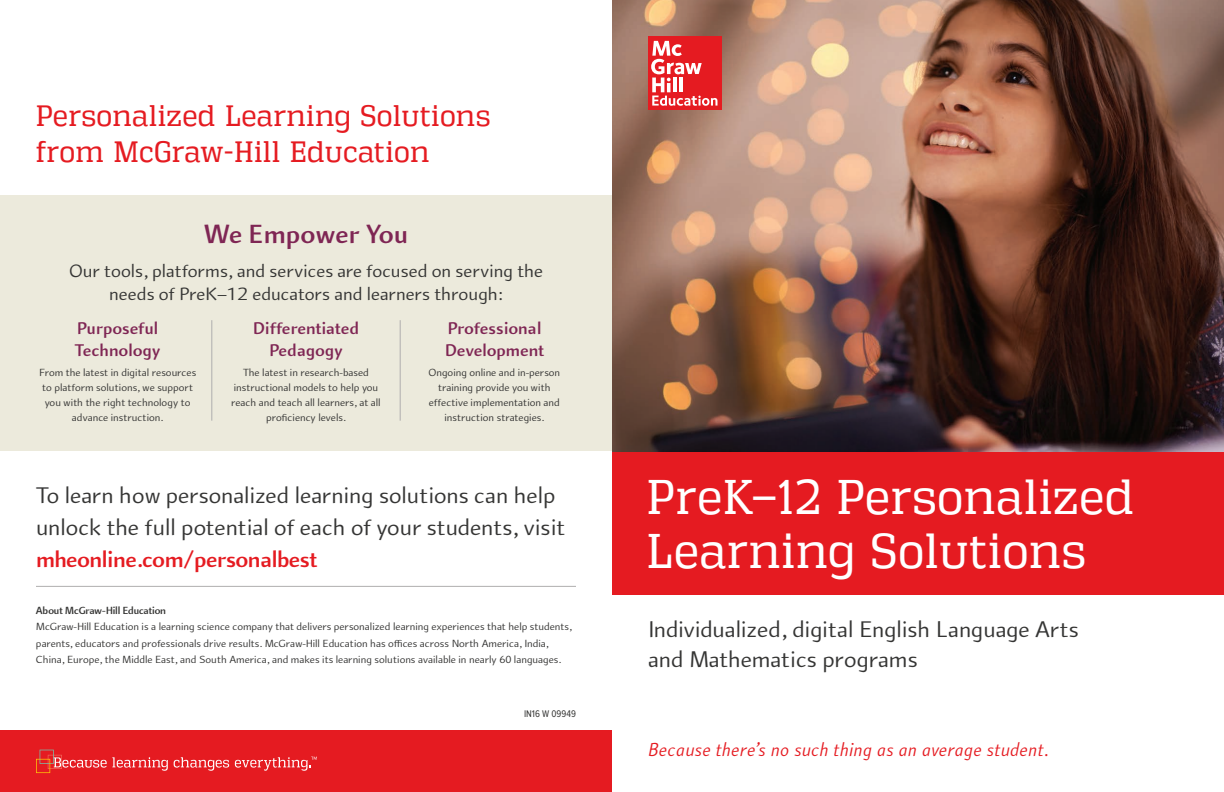
<style>
.page{position:relative;width:1224px;height:792px;background:#fff}
.page>*{position:absolute;margin:0;border:0;box-sizing:border-box;transform-origin:0 0}
.t1{font:48px/54px "Vectipede Bk";letter-spacing:.03em;color:#fff}
.t2{font:29px/36px "Vectipede Bk";letter-spacing:.03em;color:#e51b21}
.t3{font:700 28px "Arum Sans";letter-spacing:.025em;color:#7f2654}
.t4{font:24px/32px "Arum Sans";color:#353534}
.t5{font:italic 20px "Arum Sans";letter-spacing:.02em;color:#e51b21}
.t6{font:19px/23px "Arum Sans";color:#353534;text-align:center}
.t7{font:700 18px/22px "Arum Sans";letter-spacing:.025em;color:#7f2654}
.t8{font:11px/15px "Arum Sans";color:#353534;text-align:center}
.t9{font:700 11px "Arum Sans";letter-spacing:-.01em;color:#353534}
.t10{font:10px "Proxima Nova Cond";color:#353534}
.s1{font-weight:700;color:#e51b21}
</style>
<div class="page">
<div style="left:612px;top:433px;width:612px;height:162px;background:#e51b21"></div>
<div style="left:0;top:731px;width:612px;height:61px;background:#e51b21"></div>
<img style="left:612px;top:0;width:612px;height:451px">
<div style="left:648px;top:36px;width:74px;height:74px;background:#e51b21"></div>
<svg style="left:651px;top:41px;width:67px;height:65px"></svg>
<div style="left:0;top:195px;width:612px;height:256px;background:#eceadc"></div>
<hr style="left:400px;top:320px;width:1px;height:101px;background:#afaeae">
<hr style="left:211px;top:320px;width:1px;height:101px;background:#afaeae">
<hr style="left:36px;top:586px;width:540px;height:1px;background:#afaeae">
<svg style="left:36px;top:750px;width:132px;height:23px"></svg>
<svg style="left:174px;top:757px;width:55px;height:14px"></svg>
<svg style="left:235px;top:757px;width:82px;height:14px"></svg>
<p class="t2" style="left:36px;top:97px;width:456px">Personalized Learning Solutions from McGraw-Hill Education</p>
<p class="t3" style="left:204px;top:218px;width:206px">We Empower You</p>
<p class="t6" style="left:69px;top:260px;width:475px">Our tools, platforms, and services are focused on serving the needs of PreK–12 educators and learners through:</p>
<p class="t7" style="left:75px;top:317px;width:87px">Purposeful<br>Technology</p>
<p class="t8" style="left:39px;top:365px;width:159px">From the latest in digital resources to platform solutions, we support you with the right technology to advance instruction.</p>
<p class="t7" style="left:253px;top:317px;width:108px;text-align:center">Differentiated<br>Pedagogy</p>
<p class="t8" style="left:231px;top:365px;width:151px">The latest in research-based instructional models to help you reach and teach all learners, at all proficiency levels.</p>
<p class="t7" style="left:445px;top:317px;width:100px">Professional<br>Development</p>
<p class="t8" style="left:429px;top:365px;width:133px">Ongoing online and in-person training provide you with effective implementation and instruction strategies.</p>
<p class="t4" style="left:36px;top:479px;width:531px">To learn how personalized learning solutions can help unlock the full potential of each of your students, visit <span class="s1">mheonline.com/personalbest</span></p>
<p class="t1" style="left:647px;top:470px;width:488px">PreK–12 Personalized<br>Learning Solutions</p>
<p class="t9" style="left:36px;top:604px;width:131px">About McGraw-Hill Education</p>
<p class="t8" style="left:36px;top:619px;width:537px;line-height:16.2px;text-align:left">McGraw-Hill Education is a learning science company that delivers personalized learning experiences that help students, parents, educators and professionals drive results. McGraw-Hill Education has offices across North America, India,<br>China, Europe, the Middle East, and South America, and makes its learning solutions available in nearly 60 languages.</p>
<p class="t10" style="left:524px;top:708px;width:53px">IN16 W 09949</p>
<p class="t4" style="left:648px;top:615px;width:432px;line-height:30px">Individualized, digital English Language Arts and Mathematics programs</p>
<p class="t5" style="left:648px;top:738px;width:403px">Because there’s no such thing as an average student.</p>
</div>
